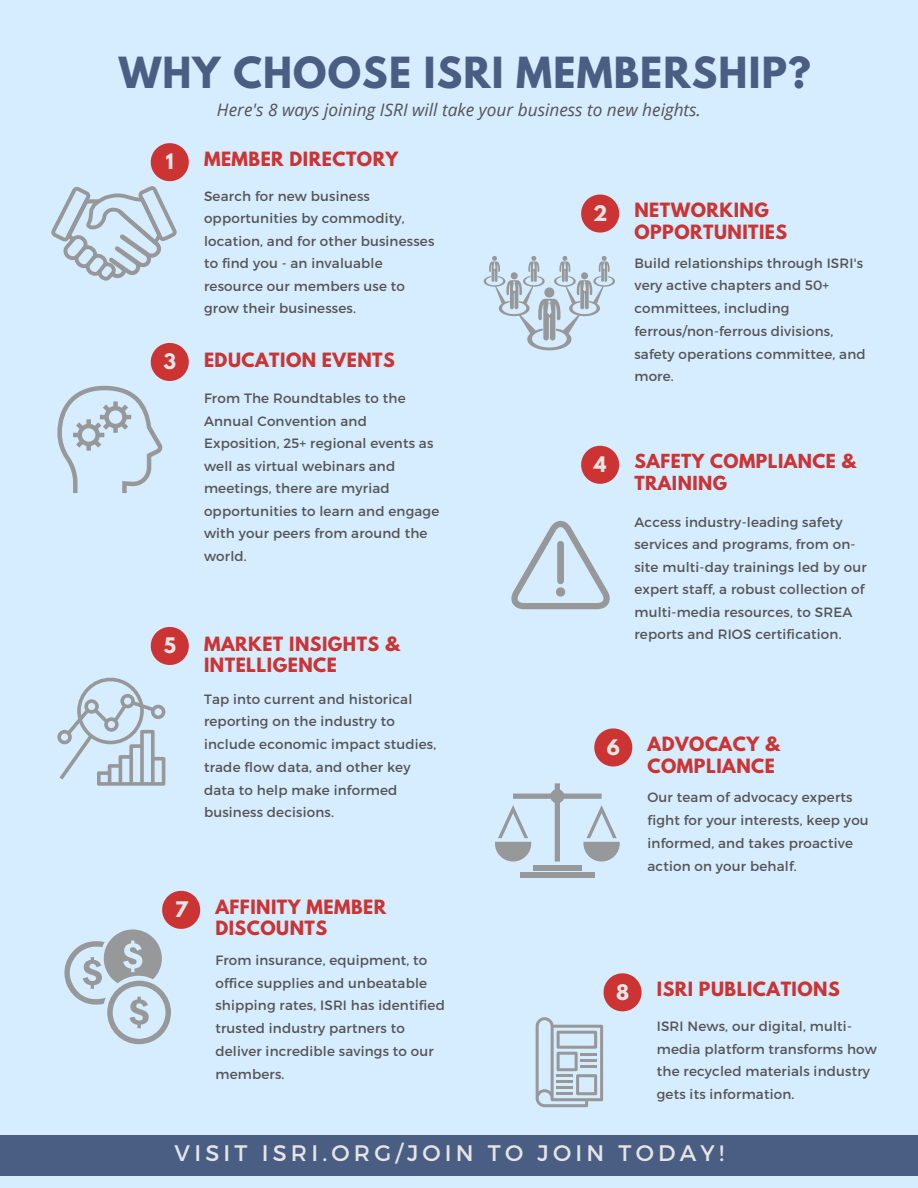
<style>
.page{position:relative;width:918px;height:1188px;background:#d6ecff}
.page>*{position:absolute;margin:0;border:0;box-sizing:border-box;transform-origin:0 0}
.t1{font:700 37.95px "League Spartan";letter-spacing:.03em;color:#4a5e84}
.t2{font:22.5px "Montserrat";letter-spacing:.185em;color:#e5e5e6}
.t3{font:700 19.05px "League Spartan";color:#e5e5e6}
.t4{font:700 17.4px/21.5px "League Spartan";letter-spacing:.03em;color:#c33}
.t5{font:italic 17.25px "Open Sans";color:#545454}
.t6{font:700 17.25px/21.5px "League Spartan";letter-spacing:.03em;color:#c33}
.t7{font:13.5px/22.5px "Montserrat";letter-spacing:.015em;color:#545454}
</style>
<div class="page">
<svg style="left:581px;top:195px;width:38px;height:38px"></svg>
<svg style="left:581px;top:446px;width:38px;height:38px"></svg>
<svg style="left:604px;top:973px;width:38px;height:38px"></svg>
<div style="left:0;top:1135px;width:918px;height:40px;background:#4a5e84"></div>
<svg style="left:511px;top:521px;width:99px;height:88px"></svg>
<svg style="left:594px;top:728px;width:38px;height:38px"></svg>
<svg style="left:51px;top:143px;width:138px;height:138px"></svg>
<svg style="left:484px;top:256px;width:131px;height:94px"></svg>
<svg style="left:57px;top:343px;width:132px;height:150px"></svg>
<svg style="left:57px;top:678px;width:108px;height:108px"></svg>
<div style="left:520px;top:873px;width:74px;height:5px;background:#969899"></div>
<div style="left:533px;top:865px;width:48px;height:5px;background:#969899"></div>
<svg style="left:495px;top:783px;width:125px;height:79px"></svg>
<svg style="left:64px;top:891px;width:136px;height:153px"></svg>
<svg style="left:536px;top:1017px;width:67px;height:90px"></svg>
<hr style="left:581px;top:1053px;width:16px;height:3px;background:#969899">
<hr style="left:581px;top:1059px;width:16px;height:3px;background:#969899">
<hr style="left:581px;top:1065px;width:16px;height:3px;background:#969899">
<hr style="left:557px;top:1074px;width:16px;height:3px;background:#969899">
<hr style="left:557px;top:1080px;width:16px;height:3px;background:#969899">
<hr style="left:557px;top:1086px;width:16px;height:3px;background:#969899">
<hr style="left:557px;top:1092px;width:16px;height:3px;background:#969899">
<svg style="left:151px;top:627px;width:38px;height:38px"></svg>
<h1 class="t1" style="left:119px;top:53px;width:694px">WHY CHOOSE ISRI MEMBERSHIP?</h1>
<p class="t5" style="left:217px;top:97px;width:485px">Here's 8 ways joining ISRI will take your business to new heights.</p>
<h3 class="t3" style="left:166px;top:152px;width:9px">1</h3>
<p class="t4" style="left:204px;top:150px;width:196px">MEMBER DIRECTORY</p>
<p class="t7" style="left:204px;top:184px;width:232px">Search for new business opportunities by commodity, location, and for other businesses to find you - an invaluable resource our members use to grow their businesses.</p>
<h3 class="t3" style="left:164px;top:352px;width:14px">3</h3>
<p class="t4" style="left:204px;top:351px;width:192px">EDUCATION EVENTS</p>
<p class="t7" style="left:204px;top:387px;width:237px">From The Roundtables to the<br>Annual Convention and<br>Exposition, 25+ regional events as well as virtual webinars and meetings, there are myriad opportunities to learn and engage with your peers from around the world.</p>
<h3 class="t3" style="left:164px;top:636px;width:14px">5</h3>
<p class="t4" style="left:204px;top:635px;width:197px">MARKET INSIGHTS &amp;<br>INTELLIGENCE</p>
<p class="t7" style="left:204px;top:687px;width:234px">Tap into current and historical reporting on the industry to include economic impact studies, trade flow data, and other key data to help make informed business decisions.</p>
<h3 class="t3" style="left:175px;top:900px;width:15px">7</h3>
<p class="t4" style="left:215px;top:898px;width:172px">AFFINITY MEMBER<br>DISCOUNTS</p>
<p class="t7" style="left:215px;top:948px;width:231px">From insurance, equipment, to office supplies and unbeatable shipping rates, ISRI has identified trusted industry partners to deliver incredible savings to our members.</p>
<h3 class="t3" style="left:593px;top:204px;width:16px">2</h3>
<p class="t4" style="left:634px;top:202px;width:154px">NETWORKING<br>OPPORTUNITIES</p>
<p class="t7" style="left:634px;top:251px;width:233px">Build relationships through ISRI's very active chapters and 50+ committees, including ferrous/non-ferrous divisions, safety operations committee, and more.</p>
<h3 class="t3" style="left:594px;top:455px;width:14px">4</h3>
<p class="t6" style="left:634px;top:453px;width:223px">SAFETY COMPLIANCE &amp;<br>TRAINING</p>
<p class="t7" style="left:634px;top:510px;width:234px">Access industry-leading safety services and programs, from on&shy;site multi-day trainings led by our expert staff, a robust collection of multi-media resources, to SREA reports and RIOS certification.</p>
<h3 class="t3" style="left:607px;top:737px;width:15px">6</h3>
<p class="t4" style="left:648px;top:736px;width:133px">ADVOCACY &amp;<br>COMPLIANCE</p>
<p class="t7" style="left:648px;top:786px;width:223px">Our team of advocacy experts fight for your interests, keep you informed, and takes proactive action on your behalf.</p>
<h3 class="t3" style="left:616px;top:982px;width:15px">8</h3>
<p class="t4" style="left:657px;top:981px;width:185px">ISRI PUBLICATIONS</p>
<p class="t7" style="left:657px;top:1014px;width:222px">ISRI News, our digital, multi&shy;media platform transforms how the recycled materials industry gets its information.</p>
<h2 class="t2" style="left:175px;top:1138px;width:551px">VISIT ISRI.ORG/JOIN TO JOIN TODAY!</h2>
</div>
